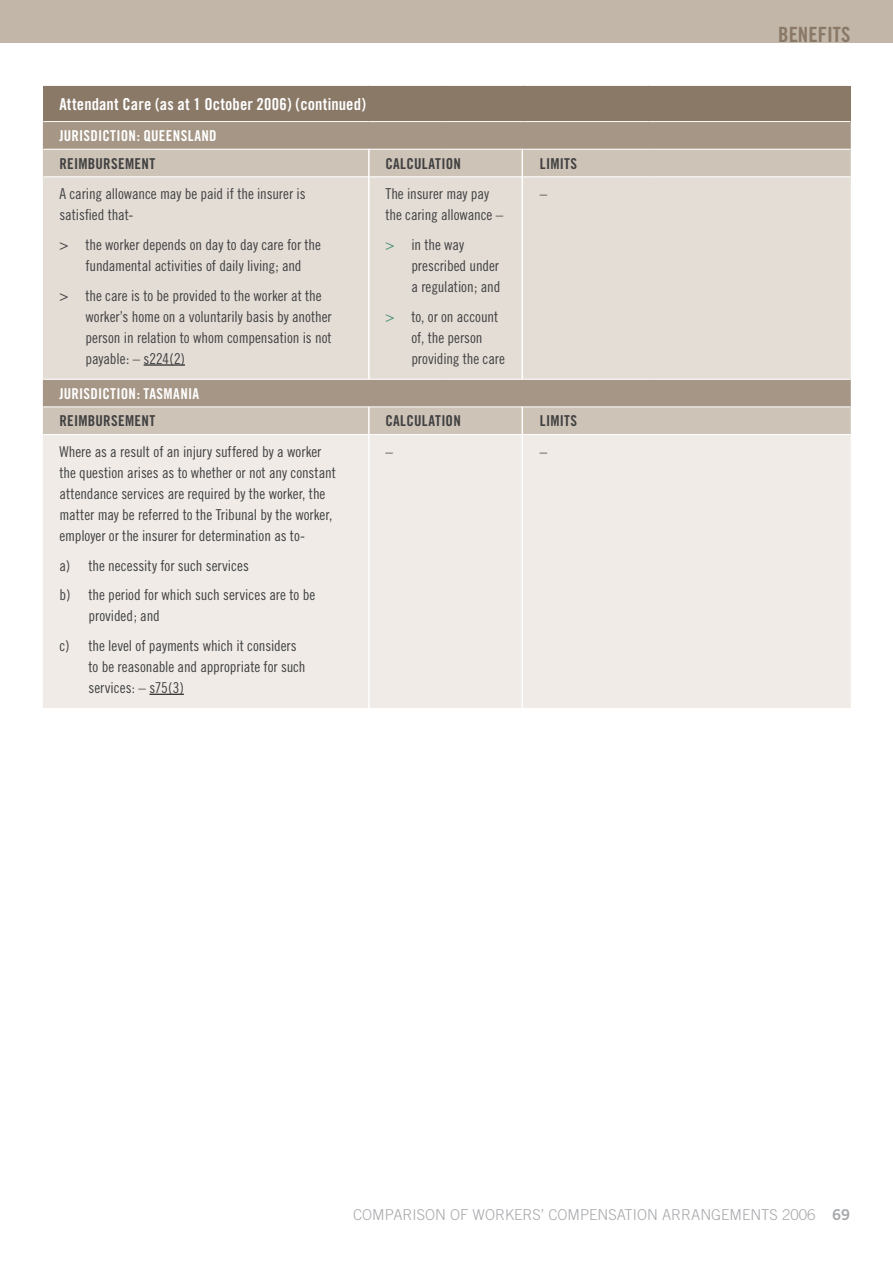
<style>
.page{position:relative;width:893px;height:1263px;background:#fff}
.page>*{position:absolute;margin:0;border:0;box-sizing:border-box;transform-origin:0 0}
.t1{font:21px "Trade Gothic Bold Cond Twenty";color:#8a7967}
.t2{font:16.5px "Trade Gothic Bold Cond Twenty";letter-spacing:.015em;color:#fff}
.t3{font:15px/21px "Trade Gothic Cond Eighteen";letter-spacing:-.005em;color:#414142}
.t4{font:15px "Trade Gothic Bold Cond Twenty";letter-spacing:.015em;color:#414142}
.t5{font:300 15px "Trade Gothic";color:#a7a9ac}
.t6{font:15px "Trade Gothic Bold Cond Twenty";letter-spacing:.015em;color:#fff}
.s1{color:#4d917a}
.s2{font-family:"Trade Gothic Bold Two";font-weight:400}
</style>
<div class="page">
<div style="left:0;top:0;width:893px;height:43px;background:#c2b6a8"></div>
<div style="left:43px;top:85px;width:808px;height:37px;background:#8a7967"></div>
<div style="left:43px;top:122px;width:808px;height:27px;background:#a59685"></div>
<svg style="left:43px;top:149px;width:808px;height:286px;fill:#cec3b7"></svg>
<div style="left:43px;top:177px;width:808px;height:202px;background:#e4ddd6"></div>
<div style="left:43px;top:435px;width:808px;height:273px;background:#f0ebe7"></div>
<hr style="left:43px;top:85px;width:326px;height:1px;background:#fff">
<hr style="left:369px;top:85px;width:78px;height:1px;background:#fff">
<hr style="left:447px;top:85px;width:76px;height:1px;background:#fff">
<hr style="left:523px;top:85px;width:126px;height:1px;background:#fff">
<hr style="left:649px;top:85px;width:202px;height:1px;background:#fff">
<hr style="left:43px;top:121px;width:326px;height:1px;background:#fff">
<hr style="left:369px;top:121px;width:78px;height:1px;background:#fff">
<hr style="left:447px;top:121px;width:76px;height:1px;background:#fff">
<hr style="left:523px;top:121px;width:126px;height:1px;background:#fff">
<hr style="left:649px;top:121px;width:201px;height:1px;background:#fff">
<hr style="left:43px;top:149px;width:326px;height:1px;background:#fff">
<hr style="left:369px;top:149px;width:78px;height:1px;background:#fff">
<hr style="left:447px;top:149px;width:76px;height:1px;background:#fff">
<hr style="left:523px;top:149px;width:126px;height:1px;background:#fff">
<hr style="left:649px;top:149px;width:201px;height:1px;background:#fff">
<hr style="left:43px;top:176px;width:326px;height:1px;background:#fff">
<hr style="left:369px;top:176px;width:78px;height:1px;background:#fff">
<hr style="left:447px;top:176px;width:76px;height:1px;background:#fff">
<hr style="left:523px;top:176px;width:126px;height:1px;background:#fff">
<hr style="left:649px;top:176px;width:201px;height:1px;background:#fff">
<hr style="left:43px;top:379px;width:326px;height:1px;background:#fff">
<hr style="left:369px;top:379px;width:78px;height:1px;background:#fff">
<hr style="left:447px;top:379px;width:76px;height:1px;background:#fff">
<hr style="left:523px;top:379px;width:126px;height:1px;background:#fff">
<hr style="left:649px;top:379px;width:201px;height:1px;background:#fff">
<hr style="left:43px;top:406px;width:326px;height:1px;background:#fff">
<hr style="left:369px;top:406px;width:78px;height:1px;background:#fff">
<hr style="left:447px;top:406px;width:76px;height:1px;background:#fff">
<hr style="left:523px;top:406px;width:126px;height:1px;background:#fff">
<hr style="left:649px;top:406px;width:201px;height:1px;background:#fff">
<hr style="left:43px;top:434px;width:326px;height:1px;background:#fff">
<hr style="left:369px;top:434px;width:78px;height:1px;background:#fff">
<hr style="left:447px;top:434px;width:76px;height:1px;background:#fff">
<hr style="left:523px;top:434px;width:126px;height:1px;background:#fff">
<hr style="left:649px;top:434px;width:201px;height:1px;background:#fff">
<hr style="left:144px;top:365px;width:41px;height:1px;background:#000">
<hr style="left:149px;top:694px;width:35px;height:1px;background:#000">
<hr style="left:368px;top:149px;width:2px;height:230px;background:#fff">
<hr style="left:521px;top:149px;width:2px;height:230px;background:#fff">
<hr style="left:368px;top:407px;width:2px;height:394px;background:#fff">
<hr style="left:521px;top:407px;width:2px;height:394px;background:#fff">
<p class="t2" style="left:59px;top:94px;width:308px">ATTENDANT CARE (AS AT 1 OCTOBER 2006) (CONTINUED)</p>
<p class="t6" style="left:59px;top:127px;width:159px">JURISDICTION: QUEENSLAND</p>
<p class="t4" style="left:59px;top:154px;width:96px">REIMBURSEMENT</p>
<p class="t4" style="left:385px;top:154px;width:77px">CALCULATION</p>
<p class="t4" style="left:540px;top:154px;width:39px">LIMITS</p>
<p class="t3" style="left:59px;top:183px;width:248px">A caring allowance may be paid if the insurer is satisfied that-</p>
<p class="t3" style="left:59px;top:234px;width:263px;text-align:center">&gt; the worker depends on day to day care for the fundamental activities of daily living; and</p>
<p class="t3" style="left:85px;top:284px;width:248px;text-indent:-26px">&gt; the care is to be provided to the worker at the worker’s home on a voluntarily basis by another person in relation to whom compensation is not payable: – s224(2)</p>
<p class="t3" style="left:385px;top:183px;width:119px">The insurer may pay the caring allowance –</p>
<p class="t3" style="left:411px;top:234px;width:91px;text-indent:-26px"><span class="s1">&gt;</span> in the way prescribed under a regulation; and</p>
<p class="t3" style="left:411px;top:305px;width:95px;text-indent:-26px"><span class="s1">&gt;</span> to, or on account of, the person providing the care</p>
<p class="t3" style="left:540px;top:183px;width:9px">–</p>
<p class="t6" style="left:59px;top:384px;width:141px">JURISDICTION: TASMANIA</p>
<p class="t4" style="left:59px;top:412px;width:96px">REIMBURSEMENT</p>
<p class="t4" style="left:385px;top:412px;width:77px">CALCULATION</p>
<p class="t4" style="left:540px;top:412px;width:39px">LIMITS</p>
<p class="t3" style="left:59px;top:441px;width:278px">Where as a result of an injury suffered by a worker the question arises as to whether or not any constant attendance services are required by the worker, the matter may be referred to the Tribunal by the worker, employer or the insurer for determination as to-</p>
<p class="t3" style="left:59px;top:550px;width:257px;line-height:29.5px">a) the necessity for such services<br>b) the period for which such services are to be</p>
<p class="t3" style="left:59px;top:601px;width:239px;line-height:29.5px;text-indent:29px">provided; and<br>c) the level of payments which it considers</p>
<p class="t3" style="left:88px;top:656px;width:219px">to be reasonable and appropriate for such services: – s75(3)</p>
<p class="t3" style="left:385px;top:441px;width:9px">–</p>
<p class="t3" style="left:540px;top:441px;width:9px">–</p>
<h1 class="t1" style="left:778px;top:22px;width:73px">BENEFITS</h1>
<p class="t5" style="left:353px;top:1206px;width:499px">COMPARISON OF WORKERS’ COMPENSATION ARRANGEMENTS 2006 <span class="s2">69</span></p>
</div>
